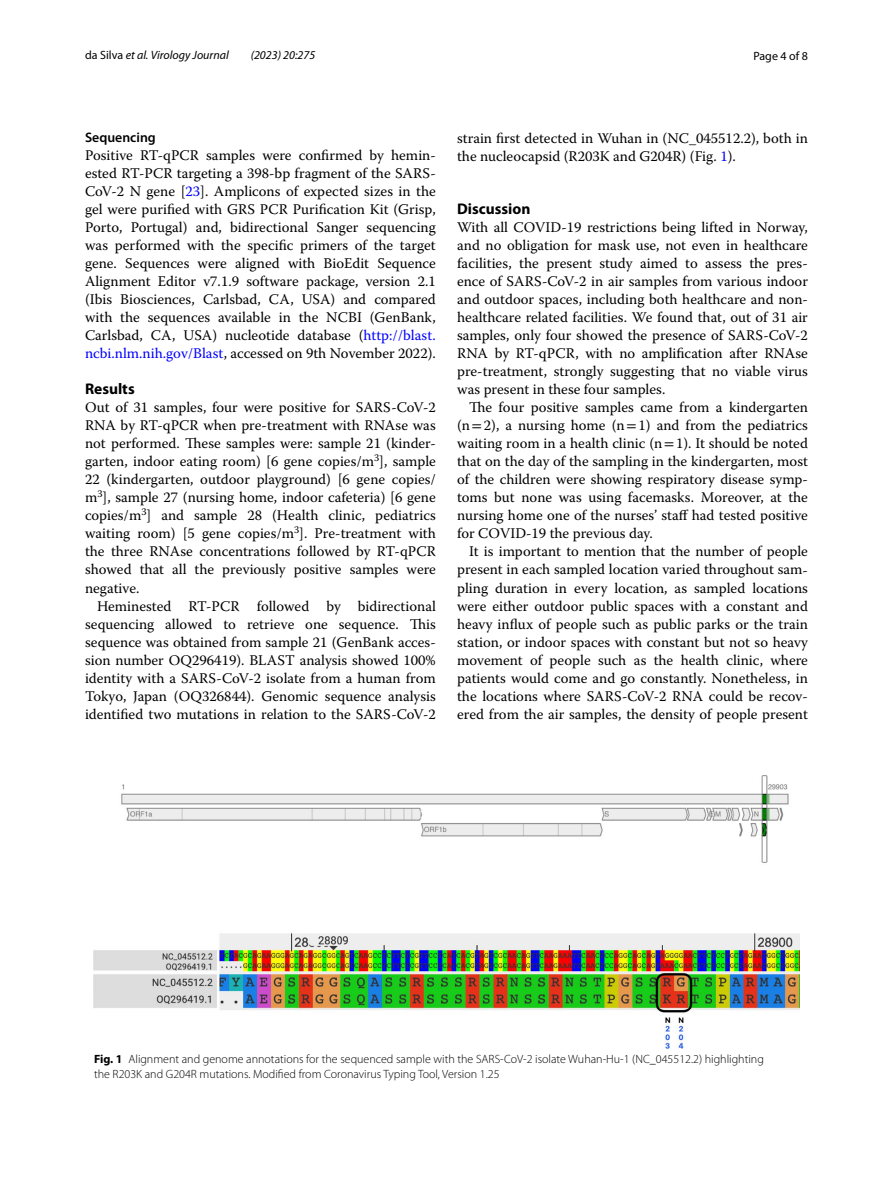
<style>
.page{position:relative;width:893px;height:1187px;background:#fff}
.page>*{position:absolute;margin:0;border:0;box-sizing:border-box;transform-origin:0 0}
.t1{font:700 15.45px "Myriad Pro";color:#000}
.t2{font:14.7px/18px "Warnock Pro";color:#000;text-align:justify}
.t3{font:600 13.8px "Myriad Pro";color:#000}
.t4{font:300 12px/15px "Myriad Pro";color:#000}
.t5{font:italic 12px "Myriad Pro";color:#000}
.t6{font:12px "Myriad Pro";color:#000}
.s1{font-style:normal}
.s2{color:#00f}
.s3{font-family:"STIX"}
.s4{font-weight:700}
</style>
<div class="page">
<img style="left:94px;top:775px;width:705px;height:273px">
<p class="t5" style="left:85px;top:48px;width:145px"><span class="s1">da Silva</span> et al. Virology Journal</p>
<p class="t5" style="left:251px;top:48px;width:66px">(2023) 20:275</p>
<p class="t6" style="left:753px;top:48px;width:56px">Page 4 of 8</p>
<p class="t3" style="left:85px;top:129px;width:72px">Sequencing</p>
<p class="t2" style="left:85px;top:146px;width:352px">Positive RT-qPCR samples were confirmed by hemin&shy;ested RT-PCR targeting a 398-bp fragment of the SARS-CoV-2 N gene [<span class="s2">23</span>]. Amplicons of expected sizes in the gel were purified with GRS PCR Purification Kit (Grisp, Porto, Portugal) and, bidirectional Sanger sequencing was performed with the specific primers of the target gene. Sequences were aligned with BioEdit Sequence Alignment Editor v7.1.9 software package, version 2.1 (Ibis Biosciences, Carlsbad, CA, USA) and compared with the sequences available in the NCBI (GenBank, Carlsbad, CA, USA) nucleotide database (<span class="s2">http://blast. ncbi.nlm.nih.gov/Blast</span>, accessed on 9th November 2022).</p>
<p class="t1" style="left:85px;top:379px;width:51px">Results</p>
<p class="t2" style="left:85px;top:398px;width:352px">Out of 31 samples, four were positive for SARS-CoV-2<br>RNA by RT-qPCR when pre-treatment with RNAse was not performed. These samples were: sample 21 (kinder&shy;garten, indoor eating room) [6 gene copies/m<sup>3</sup>], sample 22 (kindergarten, outdoor playground) [6 gene copies/ m<sup>3</sup>], sample 27 (nursing home, indoor cafeteria) [6 gene copies/m<sup>3</sup>] and sample 28 (Health clinic, pediatrics waiting room) [5 gene copies/m<sup>3</sup>]. Pre-treatment with the three RNAse concentrations followed by RT-qPCR showed that all the previously positive samples were negative.</p>
<p class="t2" style="left:85px;top:596px;width:352px;text-indent:12px">Heminested RT-PCR followed by bidirectional sequencing allowed to retrieve one sequence. This sequence was obtained from sample 21 (GenBank acces&shy;sion number OQ296419). BLAST analysis showed 100% identity with a SARS-CoV-2 isolate from a human from Tokyo, Japan (OQ326844). Genomic sequence analysis identified two mutations in relation to the SARS-CoV-2</p>
<p class="t2" style="left:457px;top:128px;width:352px">strain first detected in Wuhan in (NC_045512.2), both in the nucleocapsid (R203K and G204R) (Fig. <span class="s2">1</span>).</p>
<p class="t1" style="left:457px;top:199px;width:75px">Discussion</p>
<p class="t2" style="left:457px;top:218px;width:352px">With all COVID-19 restrictions being lifted in Norway, and no obligation for mask use, not even in healthcare facilities, the present study aimed to assess the pres&shy;ence of SARS-CoV-2 in air samples from various indoor and outdoor spaces, including both healthcare and non&shy;healthcare related facilities. We found that, out of 31 air samples, only four showed the presence of SARS-CoV-2<br>RNA by RT-qPCR, with no amplification after RNAse pre-treatment, strongly suggesting that no viable virus was present in these four samples.</p>
<p class="t2" style="left:457px;top:398px;width:352px;text-indent:12px">The four positive samples came from a kindergarten (n<span class="s3">=</span>2), a nursing home (n<span class="s3">=</span>1) and from the pediatrics waiting room in a health clinic (n<span class="s3">=</span>1). It should be noted that on the day of the sampling in the kindergarten, most of the children were showing respiratory disease symp&shy;toms but none was using facemasks. Moreover, at the nursing home one of the nurses’ staff had tested positive for COVID-19 the previous day.</p>
<p class="t2" style="left:457px;top:542px;width:352px;text-indent:12px">It is important to mention that the number of people present in each sampled location varied throughout sam&shy;pling duration in every location, as sampled locations were either outdoor public spaces with a constant and heavy influx of people such as public parks or the train station, or indoor spaces with constant but not so heavy movement of people such as the health clinic, where patients would come and go constantly. Nonetheless, in the locations where SARS-CoV-2 RNA could be recov&shy;ered from the air samples, the density of people present</p>
<p class="t4" style="left:94px;top:1051px;width:671px"><span class="s4">Fig. 1</span> Alignment and genome annotations for the sequenced sample with the SARS-CoV-2 isolate Wuhan-Hu-1 (NC_045512.2) highlighting the R203K and G204R mutations. Modified from Coronavirus Typing Tool, Version 1.25</p>
</div>
